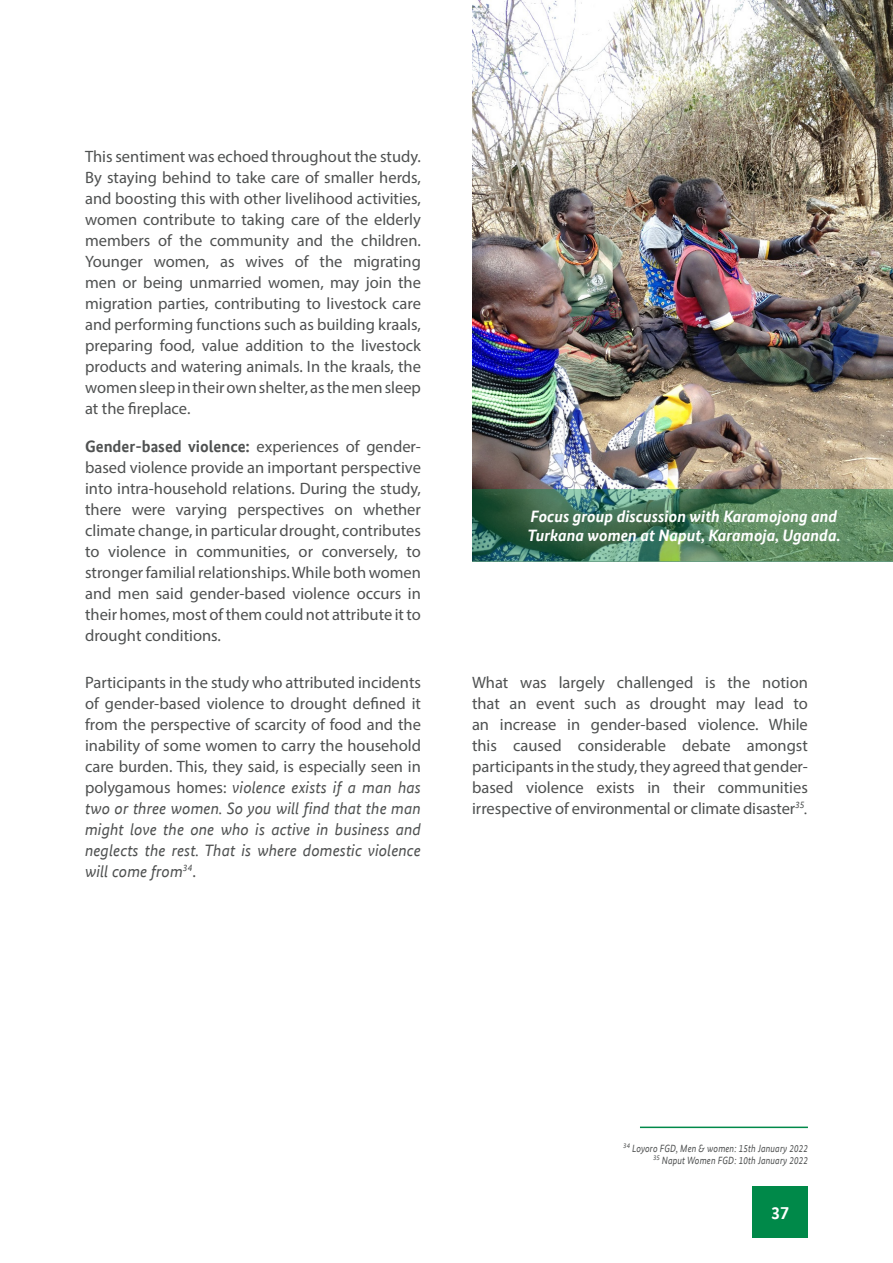
<style>
.page{position:relative;width:893px;height:1263px;background:#fff}
.page>*{position:absolute;margin:0;border:0;box-sizing:border-box;transform-origin:0 0}
.t1{font:700 18px "Bundes Sans Office T";color:#fff}
.t2{font:16.5px/21px "Myriad Pro";color:#4f5151;text-align:justify}
.Paragraph_Style_3{font:italic 700 16.5px/19.5px "Bundes Sans Office T";color:#fff}
.t3{font:italic 10.5px "Bundes Sans Office T";letter-spacing:.01em;color:#4f5151;scale:.87 1}
.s1{font-family:"Bundes Sans Office T";font-weight:700}
.s2{font-family:"Bundes Sans Office T";font-style:italic}
</style>
<div class="page">
<div style="left:753px;top:1186px;width:55px;height:51px;background:#008949"></div>
<img style="left:472px;top:0;width:421px;height:489px">
<svg style="left:472px;top:489px;width:421px;height:73px;background:#4f7e5e"></svg>
<hr style="left:640px;top:1126px;width:168px;height:2px;background:#008949">
<p class="t2" style="left:85px;top:145px;width:337px">This sentiment was echoed throughout the study.<br>By staying behind to take care of smaller herds, and boosting this with other livelihood activities, women contribute to taking care of the elderly members of the community and the children.<br>Younger women, as wives of the migrating men or being unmarried women, may join the migration parties, contributing to livestock care and performing functions such as building kraals, preparing food, value addition to the livestock products and watering animals. In the kraals, the women sleep in their own shelter, as the men sleep at the fireplace.</p>
<p class="t2" style="left:85px;top:435px;width:337px"><span class="s1">Gender-based violence:</span> experiences of gender&shy;based violence provide an important perspective into intra-household relations. During the study, there were varying perspectives on whether climate change, in particular drought, contributes to violence in communities, or conversely, to stronger familial relationships. While both women and men said gender-based violence occurs in their homes, most of them could not attribute it to drought conditions.</p>
<p class="Paragraph_Style_3" style="left:527px;top:506px;width:315px">Focus group discussion with Karamojong and<br>Turkana women at Naput, Karamoja, Uganda.</p>
<p class="t2" style="left:85px;top:671px;width:337px">Participants in the study who attributed incidents of gender-based violence to drought defined it from the perspective of scarcity of food and the inability of some women to carry the household care burden. This, they said, is especially seen in polygamous homes: <span class="s2">violence exists if a man has two or three women. So you will find that the man might love the one who is active in business and neglects the rest. That is where domestic violence will come from</span><sup>34</sup>.</p>
<p class="t2" style="left:472px;top:671px;width:337px">What was largely challenged is the notion that an event such as drought may lead to an increase in gender-based violence. While this caused considerable debate amongst participants in the study, they agreed that gender&shy;based violence exists in their communities irrespective of environmental or climate disaster<sup>35</sup><span class="s2">.</span></p>
<p class="t3" style="left:623px;top:1142px;width:214px"><sup>34</sup> Loyoro FGD, Men &amp; women: 15th January 2022</p>
<p class="t3" style="left:653px;top:1154px;width:180px"><sup>35</sup> Naput Women FGD: 10th January 2022</p>
<p class="t1" style="left:771px;top:1202px;width:19px">37</p>
</div>
